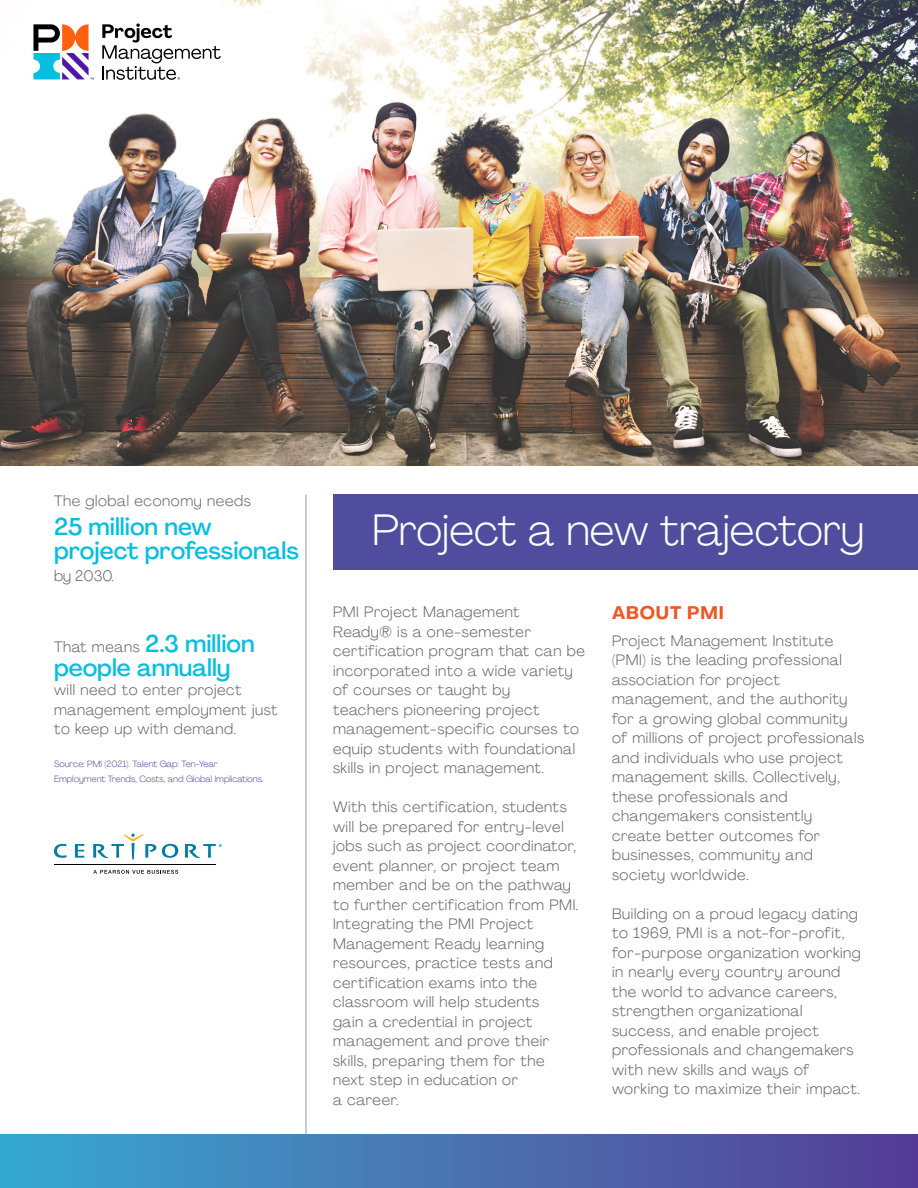
<style>
.page{position:relative;width:918px;height:1188px;background:#fff}
.page>*{position:absolute;margin:0;border:0;box-sizing:border-box;transform-origin:0 0}
.Source{font:300 43.5px "Agrandir";color:#fff}
.Body{font:500 24px "Agrandir";color:#05bfe0}
.Small_Color_Heading{font:700 18px "Agrandir";letter-spacing:.05em;color:#f05523}
.Body-2{font:300 15px/19.5px "Agrandir";letter-spacing:.04em;color:#636466}
.Body-3{font:300 9px "Agrandir";color:#504d9e}
.s1{font-weight:300;font-size:15px;color:#636466}
</style>
<div class="page">
<img style="left:0;top:0;width:918px;height:466px">
<hr style="left:306px;top:495px;width:1px;height:681px;background:#939598">
<svg style="left:33px;top:24px;width:61px;height:55px"></svg>
<svg style="left:102px;top:24px;width:119px;height:56px"></svg>
<div style="left:333px;top:495px;width:585px;height:75px;background:#504d9e"></div>
<svg style="left:54px;top:844px;width:13px;height:14px"></svg>
<svg style="left:75px;top:844px;width:9px;height:14px"></svg>
<svg style="left:162px;top:844px;width:16px;height:14px"></svg>
<svg style="left:93px;top:834px;width:63px;height:25px"></svg>
<svg style="left:185px;top:844px;width:37px;height:14px"></svg>
<svg style="left:93px;top:870px;width:85px;height:4px"></svg>
<hr style="left:54px;top:864px;width:162px;height:1px;background:#000">
<div style="left:0;top:1134px;width:918px;height:54px;background:linear-gradient(to right,#39a9d0,#573d94)"></div>
<p class="Body-2" style="left:54px;top:491px;width:198px">The global economy needs</p>
<p class="Body" style="left:54px;top:512px;width:159px">25 million new</p>
<p class="Body" style="left:54px;top:536px;width:246px">project professionals</p>
<p class="Body-2" style="left:54px;top:566px;width:61px">by 2030.</p>
<p class="Body" style="left:54px;top:629px;width:202px"><span class="s1">That means</span> 2.3 million</p>
<p class="Body" style="left:54px;top:653px;width:178px">people annually</p>
<p class="Body-2" style="left:54px;top:680px;width:189px">will need to enter project</p>
<p class="Body-2" style="left:54px;top:700px;width:225px">management employment just</p>
<p class="Body-2" style="left:54px;top:719px;width:184px">to keep up with demand.</p>
<p class="Body-3" style="left:54px;top:759px;width:165px">Source: PMI (2021). Talent Gap: Ten-Year</p>
<p class="Body-3" style="left:54px;top:774px;width:211px">Employment Trends, Costs, and Global Implications.</p>
<p class="Source" style="left:372px;top:503px;width:494px">Project a new trajectory</p>
<p class="Body-2" style="left:333px;top:602px;width:253px">PMI Project Management<br>Ready® is a one-semester certification program that can be incorporated into a wide variety of courses or taught by</p>
<p class="Body-2" style="left:333px;top:700px;width:208px">teachers pioneering project</p>
<p class="Body-2" style="left:333px;top:719px;width:247px">management-specific courses to</p>
<p class="Body-2" style="left:333px;top:739px;width:244px">equip students with foundational</p>
<p class="Body-2" style="left:333px;top:758px;width:213px">skills in project management.</p>
<p class="Body-2" style="left:333px;top:797px;width:245px">With this certification, students will be prepared for entry-level jobs such as project coordinator,</p>
<p class="Body-2" style="left:333px;top:856px;width:228px">event planner, or project team</p>
<p class="Body-2" style="left:333px;top:875px;width:239px">member and be on the pathway</p>
<p class="Body-2" style="left:333px;top:895px;width:247px">to further certification from PMI.</p>
<p class="Body-2" style="left:333px;top:914px;width:202px">Integrating the PMI Project</p>
<p class="Body-2" style="left:333px;top:934px;width:213px">Management Ready learning</p>
<p class="Body-2" style="left:333px;top:953px;width:221px">resources, practice tests and</p>
<p class="Body-2" style="left:333px;top:973px;width:206px">certification exams into the</p>
<p class="Body-2" style="left:333px;top:992px;width:208px">classroom will help students</p>
<p class="Body-2" style="left:333px;top:1012px;width:201px">gain a credential in project</p>
<p class="Body-2" style="left:333px;top:1031px;width:218px">management and prove their</p>
<p class="Body-2" style="left:333px;top:1051px;width:213px">skills, preparing them for the</p>
<p class="Body-2" style="left:333px;top:1070px;width:186px">next step in education or</p>
<p class="Body-2" style="left:333px;top:1090px;width:67px">a career.</p>
<p class="Small_Color_Heading" style="left:612px;top:602px;width:113px">ABOUT PMI</p>
<p class="Body-2" style="left:612px;top:631px;width:231px">Project Management Institute (PMI) is the leading professional</p>
<p class="Body-2" style="left:612px;top:670px;width:169px">association for project</p>
<p class="Body-2" style="left:612px;top:689px;width:254px">management, and the authority for a growing global community of millions of project professionals and individuals who use project</p>
<p class="Body-2" style="left:612px;top:767px;width:230px">management skills. Collectively,</p>
<p class="Body-2" style="left:612px;top:787px;width:177px">these professionals and</p>
<p class="Body-2" style="left:612px;top:806px;width:202px">changemakers consistently</p>
<p class="Body-2" style="left:612px;top:826px;width:210px">create better outcomes for</p>
<p class="Body-2" style="left:612px;top:845px;width:202px">businesses, community and society worldwide.</p>
<p class="Body-2" style="left:612px;top:904px;width:247px">Building on a proud legacy dating</p>
<p class="Body-2" style="left:612px;top:923px;width:234px">to 1969, PMI is a not-for-profit,</p>
<p class="Body-2" style="left:612px;top:943px;width:251px">for-purpose organization working</p>
<p class="Body-2" style="left:612px;top:962px;width:230px">in nearly every country around the world to advance careers,</p>
<p class="Body-2" style="left:612px;top:1001px;width:249px">strengthen organizational success, and enable project professionals and changemakers with new skills and ways of working to maximize their impact.</p>
</div>
